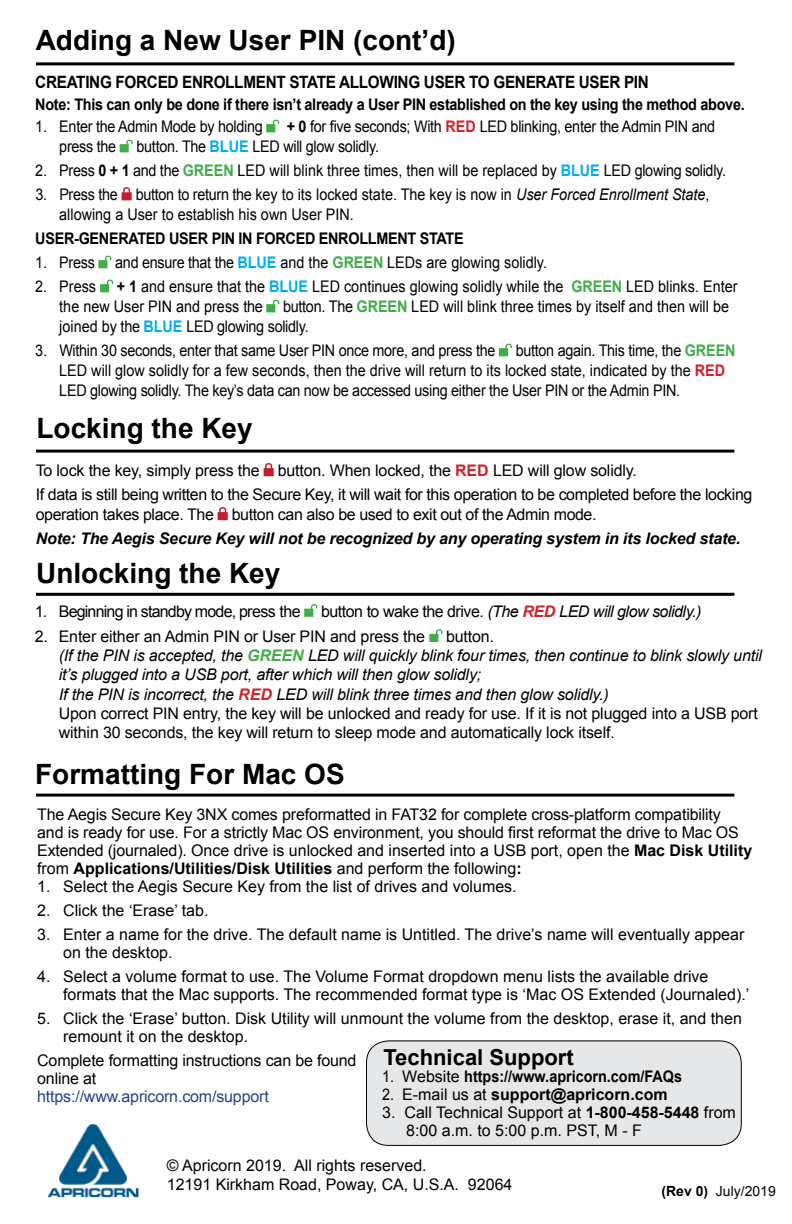
<style>
.page{position:relative;width:792px;height:1224px;background:#fff}
.page>*{position:absolute;margin:0;border:0;box-sizing:border-box;transform-origin:0 0}
.t1{font:700 28px "Arial";color:#000}
.t2{font:700 22px "Arial";color:#000}
.t3{font:700 17px "Arial";letter-spacing:-.02em;color:#000;scale:.9 1}
.t4{font:16px/18px "Arial";color:#000}
.t5{font:16px/20px "Arial";color:#000;scale:.9 1}
.t6{font:16px/20px "Arial";letter-spacing:-.02em;color:#000;scale:.9 1}
.t7{font:italic 16px/19.2px "Arial";letter-spacing:-.01em;color:#000}
.t8{font:16px/24px "Arial";letter-spacing:-.025em;color:#000}
.t9{font:700 16px "Arial";letter-spacing:-.02em;color:#000;scale:.9 1}
.t10{font:italic 700 16px "Arial";letter-spacing:-.01em;color:#000}
.t11{font:italic 16px "Arial";letter-spacing:-.03em;color:#000}
.t12{font:700 16px "Arial";color:#000;scale:.9 1}
.t13{font:16px "Arial";letter-spacing:-.05em;color:#000}
.t14{font:16px "Arial";letter-spacing:-.01em;color:#25408f}
.t15{font:700 16px "Arial";color:#000}
.t16{font:14px "Arial";color:#000}
.s1{font-weight:700}
.s2{font-weight:700;color:#d2232a}
.s3{font-weight:700;color:#00aeef}
.s4{font-weight:700;color:#41ad49}
.s5{font-style:italic}
.s6{font-style:normal}
.s7{font-weight:400}
</style>
<div class="page">
<svg style="left:264px;top:463px;width:10px;height:13px"></svg>
<svg style="left:218px;top:507px;width:10px;height:13px"></svg>
<svg style="left:266px;top:119px;width:13px;height:13px"></svg>
<svg style="left:120px;top:139px;width:13px;height:13px"></svg>
<svg style="left:122px;top:187px;width:10px;height:13px"></svg>
<svg style="left:98px;top:255px;width:13px;height:13px"></svg>
<svg style="left:100px;top:279px;width:13px;height:13px"></svg>
<svg style="left:266px;top:299px;width:13px;height:13px"></svg>
<svg style="left:499px;top:343px;width:13px;height:13px"></svg>
<svg style="left:304px;top:604px;width:13px;height:13px"></svg>
<svg style="left:429px;top:629px;width:13px;height:13px"></svg>
<img style="left:47px;top:1124px;width:92px;height:74px">
<hr style="left:36px;top:62px;width:698px;height:3px;background:#000">
<hr style="left:36px;top:450px;width:698px;height:3px;background:#000">
<hr style="left:36px;top:593px;width:698px;height:3px;background:#000">
<hr style="left:36px;top:794px;width:698px;height:3px;background:#000">
<div style="left:366px;top:1041px;width:375px;height:104px;background:#e6e7e8;border-radius:22px"></div>
<div style="left:366px;top:1040px;width:376px;height:106px;border:1px solid #000;border-radius:22px"></div>
<h1 class="t1" style="left:36px;top:22px;width:422px">Adding a New User PIN (cont’d)</h1>
<p class="t3" style="left:35px;top:71px;width:683px">CREATING FORCED ENROLLMENT STATE ALLOWING USER TO GENERATE USER PIN</p>
<p class="t9" style="left:35px;top:94px;width:790px">Note: This can only be done if there isn’t already a User PIN established on the key using the method above.</p>
<p class="t6" style="left:35px;top:117px;width:254px">1. Enter the Admin Mode by holding</p>
<p class="t6" style="left:287px;top:117px;width:477px"><span class="s1">+ 0</span> for five seconds; With <span class="s2">RED</span> LED blinking, enter the Admin PIN and</p>
<p class="t6" style="left:59px;top:137px;width:65px">press the</p>
<p class="t6" style="left:137px;top:137px;width:271px">button. The <span class="s3">BLUE</span> LED will glow solidly.</p>
<p class="t5" style="left:35px;top:161px;width:769px">2. Press <span class="s1">0 + 1</span> and the <span class="s4">GREEN</span> LED will blink three times, then will be replaced by <span class="s3">BLUE</span> LED glowing solidly.</p>
<p class="t5" style="left:59px;top:185px;width:724px;text-indent:-24px">3. Press the button to return the key to its locked state. The key is now in <span class="s5">User Forced Enrollment State</span>, allowing a User to establish his own User PIN.</p>
<p class="t9" style="left:35px;top:228px;width:477px">USER-GENERATED USER PIN IN FORCED ENROLLMENT STATE</p>
<p class="t5" style="left:35px;top:253px;width:68px">1. Press</p>
<p class="t5" style="left:115px;top:253px;width:481px">and ensure that the <span class="s3">BLUE</span> and the <span class="s4">GREEN</span> LEDs are glowing solidly.</p>
<p class="t5" style="left:35px;top:277px;width:69px">2. Press</p>
<p class="t5" style="left:59px;top:277px;width:755px;text-indent:58px"><span class="s1">+ 1</span> and ensure that the <span class="s3">BLUE</span> LED continues glowing solidly while the <span class="s4">GREEN</span> LED blinks. Enter the new User PIN and press the</p>
<p class="t5" style="left:59px;top:297px;width:746px;text-indent:224px">button. The <span class="s4">GREEN</span> LED will blink three times by itself and then will be joined by the <span class="s3">BLUE</span> LED glowing solidly.</p>
<p class="t6" style="left:35px;top:341px;width:513px">3. Within 30 seconds, enter that same User PIN once more, and press the</p>
<p class="t6" style="left:59px;top:341px;width:753px;text-indent:456px">button again. This time, the <span class="s4">GREEN<br></span>LED will glow solidly for a few seconds, then the drive will return to its locked state, indicated by the <span class="s2">RED<br></span>LED glowing solidly. The key’s data can now be accessed using either the User PIN or the Admin PIN.</p>
<h1 class="t1" style="left:37px;top:410px;width:218px">Locking the Key</h1>
<p class="t8" style="left:36px;top:459px;width:718px">To lock the key, simply press the button. When locked, the <span class="s2">RED</span> LED will glow solidly.<br>If data is still being written to the Secure Key, it will wait for this operation to be completed before the locking</p>
<p class="t8" style="left:36px;top:503px;width:562px">operation takes place. The button can also be used to exit out of the Admin mode.</p>
<p class="t10" style="left:36px;top:528px;width:706px">Note: The Aegis Secure Key will not be recognized by any operating system in its locked state.</p>
<h1 class="t1" style="left:36px;top:554px;width:246px">Unlocking the Key</h1>
<p class="t13" style="left:35px;top:601px;width:267px">1. Beginning in standby mode, press the</p>
<p class="t11" style="left:321px;top:601px;width:382px"><span class="s6">button to wake the drive.</span> (The <span class="s2">RED</span> LED will glow solidly.)</p>
<p class="t4" style="left:35px;top:628px;width:392px">2. Enter either an Admin PIN or User PIN and press the</p>
<p class="t7" style="left:59px;top:627px;width:705px;text-indent:387px"><span class="s6">button.<br></span>(If the PIN is accepted, the <span class="s4">GREEN</span> LED will quickly blink four times, then continue to blink slowly until it’s plugged into a USB port, after which will then glow solidly;<br>If the PIN is incorrect, the <span class="s2">RED</span> LED will blink three times and then glow solidly.)<br><span class="s6">Upon correct PIN entry, the key will be unlocked and ready for use. If it is not plugged into a USB port within 30 seconds, the key will return to sleep mode and automatically lock itself.</span></p>
<h1 class="t1" style="left:35px;top:755px;width:311px">Formatting For Mac OS</h1>
<p class="t4" style="left:37px;top:805px;width:717px">The Aegis Secure Key 3NX comes preformatted in FAT32 for complete cross-platform compatibility<br>and is ready for use. For a strictly Mac OS environment, you should first reformat the drive to Mac OS Extended (journaled). Once drive is unlocked and inserted into a USB port, open the <span class="s1">Mac Disk Utility </span>from <span class="s1">Applications/Utilities/Disk Utilities</span> and perform the following<span class="s1">:</span></p>
<p class="t4" style="left:37px;top:877px;width:481px">1. Select the Aegis Secure Key from the list of drives and volumes.</p>
<p class="t4" style="left:37px;top:901px;width:173px">2. Click the ‘Erase’ tab.</p>
<p class="t4" style="left:63px;top:925px;width:683px;text-indent:-26px">3. Enter a name for the drive. The default name is Untitled. The drive’s name will eventually appear on the desktop.</p>
<p class="t4" style="left:63px;top:967px;width:688px;text-indent:-26px">4. Select a volume format to use. The Volume Format dropdown menu lists the available drive formats that the Mac supports. The recommended format type is ‘Mac OS Extended (Journaled).’</p>
<p class="t4" style="left:63px;top:1009px;width:680px;text-indent:-26px">5. Click the ‘Erase’ button. Disk Utility will unmount the volume from the desktop, erase it, and then remount it on the desktop.</p>
<p class="t4" style="left:37px;top:1051px;width:321px">Complete formatting instructions can be found online at</p>
<p class="t14" style="left:37px;top:1086px;width:233px">https://www.apricorn.com/support</p>
<h2 class="t2" style="left:384px;top:1042px;width:192px">Technical Support</h2>
<p class="t12" style="left:382px;top:1065px;width:335px"><span class="s7">1. Website</span> https://www.apricorn.com/FAQs</p>
<p class="t15" style="left:382px;top:1083px;width:287px"><span class="s7">2. E-mail us at</span> support@apricorn.com</p>
<p class="t4" style="left:406px;top:1103px;width:331px;text-indent:-24px">3. Call Technical Support at <span class="s1">1-800-458-5448</span> from<br>8:00 a.m. to 5:00 p.m. PST, M - F</p>
<p class="t4" style="left:167px;top:1156px;width:347px;line-height:19.2px">© Apricorn 2019. All rights reserved.<br>12191 Kirkham Road, Poway, CA, U.S.A. 92064</p>
<p class="t16" style="left:661px;top:1182px;width:116px"><span class="s1">(Rev 0)</span> July/2019</p>
</div>
